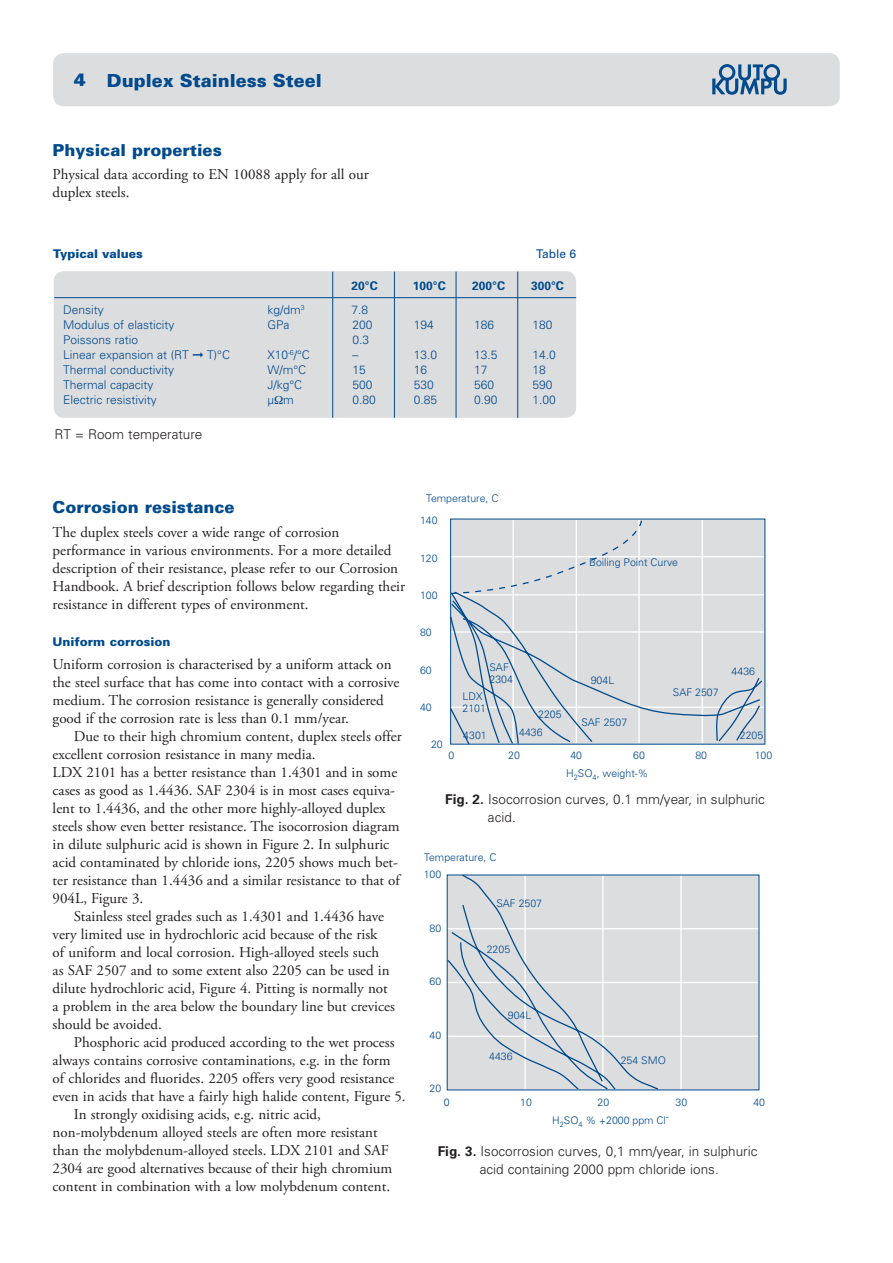
<style>
.page{position:relative;width:893px;height:1263px;background:#fff}
.page>*{position:absolute;margin:0;border:0;box-sizing:border-box;transform-origin:0 0}
.t1{font:900 18px "Univers";color:#004a8d}
.t2{font:900 16.5px "Univers";color:#004a8d}
.t3{font:15px/18px "Adobe Garamond Pro";color:#231f20}
.t4{font:300 13.5px/18px "Univers";color:#231f20;text-align:center}
.t5{font:300 12px "Univers";color:#004a8d}
.t6{font:900 12px "Univers";color:#004a8d}
.t7{font:700 12px "Univers";color:#004a8d}
.t8{font:12px "Univers";color:#004a8d}
.t9{font:300 10.65px/12.1px "Univers";color:#004a8d}
.t10{font:300 10.5px/17.2px "Univers";color:#004a8d}
.s1{font-weight:700}
</style>
<div class="page">
<div style="left:54px;top:271px;width:522px;height:147px;background:#dcdddf"></div>
<hr style="left:54px;top:297px;width:522px;height:1px;background:#004a8d">
<hr style="left:517px;top:272px;width:1px;height:146px;background:#004a8d">
<hr style="left:456px;top:272px;width:1px;height:146px;background:#004a8d">
<hr style="left:394px;top:272px;width:1px;height:146px;background:#004a8d">
<hr style="left:332px;top:272px;width:1px;height:146px;background:#004a8d">
<div style="left:447px;top:875px;width:312px;height:215px;background:#dcdddf"></div>
<hr style="left:447px;top:1035px;width:312px;height:2px;background:#fff">
<hr style="left:447px;top:982px;width:312px;height:1px;background:#fff">
<hr style="left:447px;top:928px;width:312px;height:1px;background:#fff">
<hr style="left:680px;top:875px;width:2px;height:215px;background:#fff">
<svg style="left:446px;top:874px;width:214px;height:217px"></svg>
<div style="left:451px;top:519px;width:314px;height:225px;background:#dcdddf"></div>
<hr style="left:451px;top:631px;width:314px;height:2px;background:#fff">
<hr style="left:451px;top:594px;width:314px;height:1px;background:#fff">
<hr style="left:451px;top:556px;width:314px;height:1px;background:#fff">
<hr style="left:702px;top:520px;width:1px;height:223px;background:#fff">
<svg style="left:643px;top:591px;width:118px;height:154px"></svg>
<svg style="left:715px;top:677px;width:48px;height:65px"></svg>
<svg style="left:450px;top:519px;width:193px;height:226px"></svg>
<div style="left:53px;top:53px;width:787px;height:53px;background:#dcdddf"></div>
<svg style="left:275px;top:396px;width:8px;height:8px"></svg>
<p class="t1" style="left:74px;top:70px;width:250px">4 Duplex Stainless Steel</p>
<p class="t2" style="left:53px;top:140px;width:171px">Physical properties</p>
<p class="t3" style="left:53px;top:166px;width:318px">Physical data according to EN 10088 apply for all our duplex steels.</p>
<p class="t6" style="left:53px;top:246px;width:91px">Typical values</p>
<p class="t8" style="left:536px;top:246px;width:42px">Table 6</p>
<p class="t7" style="left:351px;top:278px;width:28px">20°C</p>
<p class="t7" style="left:413px;top:278px;width:34px">100°C</p>
<p class="t7" style="left:472px;top:278px;width:34px">200°C</p>
<p class="t7" style="left:531px;top:278px;width:34px">300°C</p>
<p class="t5" style="left:63px;top:302px;width:42px">Density</p>
<p class="t5" style="left:267px;top:302px;width:39px">kg/dm<sup>3</sup></p>
<p class="t5" style="left:351px;top:302px;width:18px">7.8</p>
<p class="t5" style="left:63px;top:317px;width:113px">Modulus of elasticity</p>
<p class="t5" style="left:267px;top:317px;width:23px">GPa</p>
<p class="t5" style="left:352px;top:317px;width:22px">200</p>
<p class="t5" style="left:414px;top:317px;width:22px">194</p>
<p class="t5" style="left:474px;top:317px;width:22px">186</p>
<p class="t5" style="left:533px;top:317px;width:22px">180</p>
<p class="t5" style="left:63px;top:332px;width:77px">Poissons ratio</p>
<p class="t5" style="left:352px;top:332px;width:18px">0.3</p>
<p class="t5" style="left:63px;top:347px;width:168px">Linear expansion at (RT ➞ T)°C</p>
<p class="t5" style="left:267px;top:347px;width:44px">X10<sup>-6</sup>/°C</p>
<p class="t5" style="left:352px;top:347px;width:7px">–</p>
<p class="t5" style="left:414px;top:347px;width:25px">13.0</p>
<p class="t5" style="left:474px;top:347px;width:25px">13.5</p>
<p class="t5" style="left:533px;top:347px;width:25px">14.0</p>
<p class="t5" style="left:63px;top:362px;width:113px">Thermal conductivity</p>
<p class="t5" style="left:267px;top:362px;width:40px">W/m°C</p>
<p class="t5" style="left:352px;top:362px;width:15px">15</p>
<p class="t5" style="left:414px;top:362px;width:15px">16</p>
<p class="t5" style="left:474px;top:362px;width:15px">17</p>
<p class="t5" style="left:533px;top:362px;width:15px">18</p>
<p class="t5" style="left:63px;top:377px;width:92px">Thermal capacity</p>
<p class="t5" style="left:267px;top:377px;width:36px">J/kg°C</p>
<p class="t5" style="left:352px;top:377px;width:22px">500</p>
<p class="t5" style="left:414px;top:377px;width:22px">530</p>
<p class="t5" style="left:474px;top:377px;width:22px">560</p>
<p class="t5" style="left:533px;top:377px;width:22px">590</p>
<p class="t5" style="left:63px;top:392px;width:95px">Electric resistivity</p>
<p class="t5" style="left:267px;top:392px;width:28px">µ m</p>
<p class="t5" style="left:352px;top:392px;width:25px">0.80</p>
<p class="t5" style="left:414px;top:392px;width:25px">0.85</p>
<p class="t5" style="left:474px;top:392px;width:25px">0.90</p>
<p class="t5" style="left:533px;top:392px;width:25px">1.00</p>
<p class="t4" style="left:55px;top:425px;width:149px">RT = Room temperature</p>
<p class="t2" style="left:53px;top:497px;width:184px">Corrosion resistance</p>
<p class="t3" style="left:53px;top:523px;width:354px">The duplex steels cover a wide range of corrosion performance in various environments. For a more detailed description of their resistance, please refer to our Corrosion Handbook. A brief description follows below regarding their resistance in different types of environment.</p>
<p class="t6" style="left:53px;top:634px;width:119px">Uniform corrosion</p>
<p class="t3" style="left:53px;top:656px;width:348px">Uniform corrosion is characterised by a uniform attack on the steel surface that has come into contact with a corrosive medium. The corrosion resistance is generally considered good if the corrosion rate is less than 0.1 mm/year.</p>
<p class="t3" style="left:53px;top:728px;width:351px;text-indent:21px">Due to their high chromium content, duplex steels offer excellent corrosion resistance in many media.<br>LDX 2101 has a better resistance than 1.4301 and in some cases as good as 1.4436. SAF 2304 is in most cases equiva&shy;lent to 1.4436, and the other more highly-alloyed duplex steels show even better resistance. The isocorrosion diagram in dilute sulphuric acid is shown in Figure 2. In sulphuric acid contaminated by chloride ions, 2205 shows much bet&shy;ter resistance than 1.4436 and a similar resistance to that of 904L, Figure 3.</p>
<p class="t3" style="left:53px;top:908px;width:344px;text-indent:21px">Stainless steel grades such as 1.4301 and 1.4436 have very limited use in hydrochloric acid because of the risk<br>of uniform and local corrosion. High-alloyed steels such<br>as SAF 2507 and to some extent also 2205 can be used in dilute hydrochloric acid, Figure 4. Pitting is normally not a problem in the area below the boundary line but crevices should be avoided.</p>
<p class="t3" style="left:74px;top:1034px;width:322px">Phosphoric acid produced according to the wet process</p>
<p class="t3" style="left:53px;top:1052px;width:340px">always contains corrosive contaminations, e.g. in the form</p>
<p class="t3" style="left:53px;top:1070px;width:343px">of chlorides and fluorides. 2205 offers very good resistance</p>
<p class="t3" style="left:53px;top:1088px;width:354px">even in acids that have a fairly high halide content, Figure 5.</p>
<p class="t3" style="left:74px;top:1106px;width:249px">In strongly oxidising acids, e.g. nitric acid,</p>
<p class="t3" style="left:53px;top:1124px;width:327px">non-molybdenum alloyed steels are often more resistant</p>
<p class="t3" style="left:53px;top:1142px;width:338px">than the molybdenum-alloyed steels. LDX 2101 and SAF</p>
<p class="t3" style="left:53px;top:1160px;width:341px">2304 are good alternatives because of their high chromium</p>
<p class="t3" style="left:53px;top:1178px;width:339px">content in combination with a low molybdenum content.</p>
<p class="t9" style="left:420px;top:487px;width:80px;line-height:22.2px;text-indent:6px">Temperature, C<br>140</p>
<p class="t9" style="left:420px;top:551px;width:19px">120</p>
<p class="t9" style="left:420px;top:589px;width:19px">100</p>
<p class="t9" style="left:420px;top:626px;width:13px">80</p>
<p class="t9" style="left:420px;top:663px;width:13px">60</p>
<p class="t9" style="left:420px;top:701px;width:13px">40</p>
<p class="t9" style="left:431px;top:738px;width:13px">20</p>
<p class="t9" style="left:489px;top:661px;width:25px">SAF<br>2304</p>
<p class="t9" style="left:463px;top:690px;width:25px">LDX<br>2101</p>
<p class="t9" style="left:463px;top:729px;width:25px">4301</p>
<p class="t9" style="left:538px;top:708px;width:25px">2205</p>
<p class="t9" style="left:519px;top:725px;width:25px">4436</p>
<p class="t9" style="left:589px;top:556px;width:91px">Boiling Point Curve</p>
<p class="t9" style="left:591px;top:674px;width:25px">904L</p>
<p class="t9" style="left:581px;top:716px;width:47px">SAF 2507</p>
<p class="t9" style="left:673px;top:685px;width:47px">SAF 2507</p>
<p class="t9" style="left:732px;top:665px;width:25px">4436</p>
<p class="t9" style="left:740px;top:728px;width:25px">2205</p>
<p class="t9" style="left:448px;top:749px;width:7px">0</p>
<p class="t9" style="left:508px;top:749px;width:13px">20</p>
<p class="t9" style="left:570px;top:749px;width:13px">40</p>
<p class="t9" style="left:633px;top:749px;width:13px">60</p>
<p class="t9" style="left:695px;top:749px;width:13px">80</p>
<p class="t9" style="left:755px;top:749px;width:19px">100</p>
<p class="t9" style="left:566px;top:767px;width:84px">H<sub>2</sub>SO<sub>4</sub>, weight-%</p>
<p class="t4" style="left:488px;top:790px;width:278px;text-align:left;text-indent:-43px"><span class="s1">Fig. 2.</span> Isocorrosion curves, 0.1 mm/year, in sulphuric acid.</p>
<p class="t10" style="left:424px;top:848px;width:74px">Temperature, C<br>100</p>
<p class="t10" style="left:430px;top:919px;width:13px">80</p>
<p class="t10" style="left:430px;top:973px;width:13px">60</p>
<p class="t10" style="left:430px;top:1026px;width:13px">40</p>
<p class="t10" style="left:430px;top:1080px;width:13px">20</p>
<p class="t10" style="left:496px;top:894px;width:47px">SAF 2507</p>
<p class="t10" style="left:487px;top:940px;width:25px">2205</p>
<p class="t10" style="left:508px;top:1007px;width:25px">904L</p>
<p class="t10" style="left:489px;top:1047px;width:25px">4436</p>
<p class="t10" style="left:621px;top:1051px;width:47px">254 SMO</p>
<p class="t10" style="left:444px;top:1093px;width:7px">0</p>
<p class="t10" style="left:520px;top:1093px;width:13px">10</p>
<p class="t10" style="left:598px;top:1093px;width:13px">20</p>
<p class="t10" style="left:675px;top:1093px;width:13px">30</p>
<p class="t10" style="left:753px;top:1093px;width:13px">40</p>
<p class="t10" style="left:552px;top:1111px;width:118px">H<sub>2</sub>SO<sub>4</sub> % +2000 ppm Cl-</p>
<p class="t4" style="left:438px;top:1141px;width:321px"><span class="s1">Fig. 3.</span> Isocorrosion curves, 0,1 mm/year, in sulphuric acid containing 2000 ppm chloride ions.</p>
</div>
